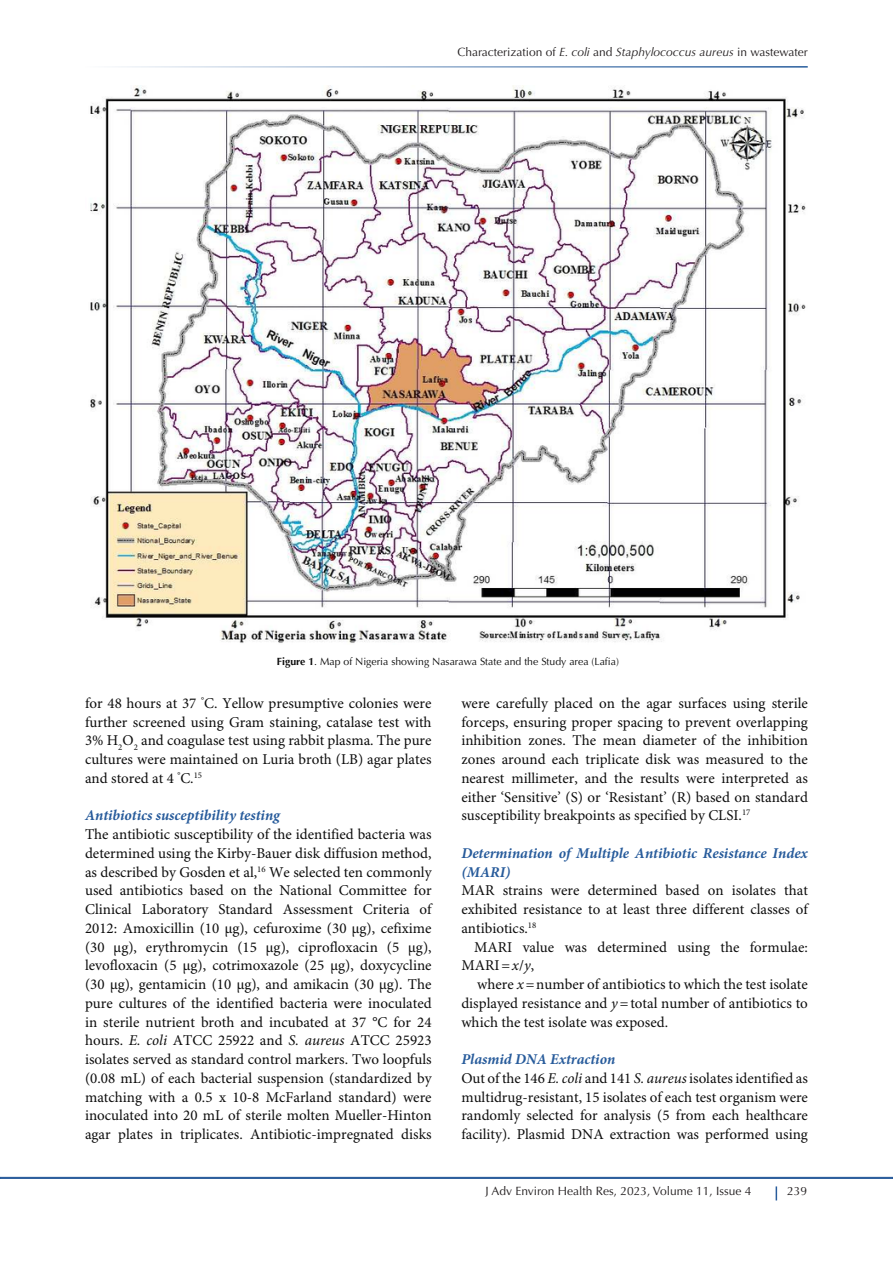
<style>
.page{position:relative;width:893px;height:1263px;background:#fff}
.page>*{position:absolute;margin:0;border:0;box-sizing:border-box;transform-origin:0 0}
.t1{font:15px/18.8px "Minion Pro";color:#0d0d0d;text-align:justify}
.heading_1{font:italic 700 15px/18.8px "Minion Pro";color:#275b9b}
.t2{font:12px "Optima LT Std";color:#231f20}
.t3{font:10.5px "Optima LT Std";color:#0d0d0d}
.s1{font-style:italic}
.s2{font-weight:700}
</style>
<div class="page">
<hr style="left:0;top:1177px;width:893px;height:2px;background:#295c9b">
<svg style="left:776px;top:1186px;width:1px;height:14px"></svg>
<hr style="left:85px;top:66px;width:723px;height:2px;background:#265c9c">
<img style="left:90px;top:85px;width:716px;height:558px">
<p class="t2" style="left:457px;top:45px;width:352px">Characterization of <span class="s1">E. coli</span> and <span class="s1">Staphylococcus aureus</span> in wastewater</p>
<p class="t3" style="left:277px;top:655px;width:343px"><span class="s2">Figure 1</span>. Map of Nigeria showing Nasarawa State and the Study area (Lafia)</p>
<p class="t1" style="left:85px;top:694px;width:348px">for 48 hours at 37 <sup>°</sup>C. Yellow presumptive colonies were further screened using Gram staining, catalase test with 3% H<sub>2</sub>O<sub>2</sub> and coagulase test using rabbit plasma. The pure cultures were maintained on Luria broth (LB) agar plates and stored at 4 <sup>°</sup>C.<sup>15</sup></p>
<p class="heading_1" style="left:85px;top:806px;width:196px">Antibiotics susceptibility testing</p>
<p class="t1" style="left:85px;top:826px;width:348px">The antibiotic susceptibility of the identified bacteria was determined using the Kirby-Bauer disk diffusion method, as described by Gosden et al,<sup>16</sup> We selected ten commonly used antibiotics based on the National Committee for Clinical Laboratory Standard Assessment Criteria of 2012: Amoxicillin (10 µg), cefuroxime (30 µg), cefixime (30 µg), erythromycin (15 µg), ciprofloxacin (5 µg), levofloxacin (5 µg), cotrimoxazole (25 µg), doxycycline (30 µg), gentamicin (10 µg), and amikacin (30 µg). The pure cultures of the identified bacteria were inoculated in sterile nutrient broth and incubated at 37 °C for 24 hours. <span class="s1">E. coli</span> ATCC 25922 and <span class="s1">S. aureus</span> ATCC 25923 isolates served as standard control markers. Two loopfuls (0.08 mL) of each bacterial suspension (standardized by matching with a 0.5 x 10-8 McFarland standard) were inoculated into 20 mL of sterile molten Mueller-Hinton agar plates in triplicates. Antibiotic-impregnated disks</p>
<p class="t1" style="left:461px;top:694px;width:348px">were carefully placed on the agar surfaces using sterile forceps, ensuring proper spacing to prevent overlapping inhibition zones. The mean diameter of the inhibition zones around each triplicate disk was measured to the nearest millimeter, and the results were interpreted as either ‘Sensitive’ (S) or ‘Resistant’ (R) based on standard susceptibility breakpoints as specified by CLSI.<sup>17</sup></p>
<p class="heading_1" style="left:461px;top:843px;width:348px">Determination of Multiple Antibiotic Resistance Index (MARI)</p>
<p class="t1" style="left:461px;top:882px;width:348px">MAR strains were determined based on isolates that exhibited resistance to at least three different classes of antibiotics.<sup>18</sup></p>
<p class="t1" style="left:461px;top:938px;width:348px;text-indent:13px">MARI value was determined using the formulae:<br>MARI=<span class="s1">x</span>/<span class="s1">y</span>,</p>
<p class="t1" style="left:461px;top:976px;width:348px;text-indent:16px">where <span class="s1">x</span>=number of antibiotics to which the test isolate displayed resistance and <span class="s1">y</span>=total number of antibiotics to which the test isolate was exposed.</p>
<p class="heading_1" style="left:461px;top:1050px;width:155px">Plasmid DNA Extraction</p>
<p class="t1" style="left:461px;top:1069px;width:348px">Out of the 146 <span class="s1">E. coli</span> and 141 <span class="s1">S. aureus</span> isolates identified as multidrug-resistant, 15 isolates of each test organism were randomly selected for analysis (5 from each healthcare facility). Plasmid DNA extraction was performed using</p>
<p class="t2" style="left:485px;top:1184px;width:268px">J Adv Environ Health Res, 2023, Volume 11, Issue 4</p>
<p class="t2" style="left:787px;top:1184px;width:22px">239</p>
</div>
